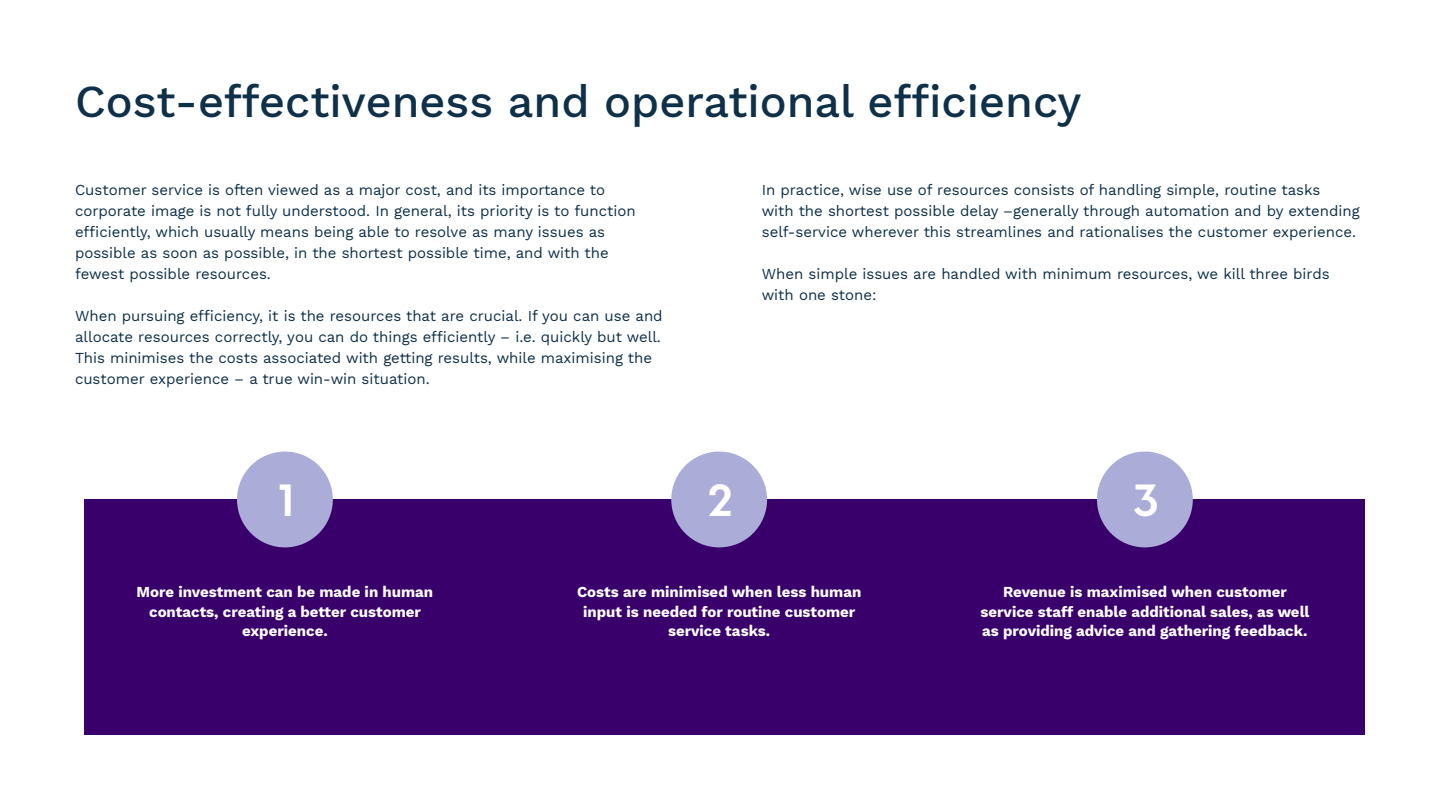
<style>
.page{position:relative;width:1440px;height:810px;background:#fff}
.page>*{position:absolute;margin:0;border:0;box-sizing:border-box;transform-origin:0 0}
.t1{font:500 45px "Work Sans";color:#0e3048}
.t2{font:700 45px "Visby CF";color:#fff}
.t3{font:15px/21px "Work Sans";color:#0e3048}
.t4{font:700 15px/19.5px "Work Sans";color:#fff;text-align:center}
</style>
<div class="page">
<div style="left:84px;top:499px;width:1281px;height:236px;background:#39006c"></div>
<div style="left:237px;top:452px;width:96px;height:95px;background:#abacd7;border-radius:50%"></div>
<div style="left:671px;top:452px;width:96px;height:95px;background:#abacd7;border-radius:50%"></div>
<div style="left:1097px;top:452px;width:96px;height:95px;background:#abacd7;border-radius:50%"></div>
<h1 class="t1" style="left:75px;top:67px;width:1008px">Cost-effectiveness and operational efficiency</h1>
<p class="t3" style="left:75px;top:179px;width:562px">Customer service is often viewed as a major cost, and its importance to corporate image is not fully understood. In general, its priority is to function efficiently, which usually means being able to resolve as many issues as possible as soon as possible, in the shortest possible time, and with the fewest possible resources.</p>
<p class="t3" style="left:75px;top:305px;width:589px">When pursuing efficiency, it is the resources that are crucial. If you can use and allocate resources correctly, you can do things efficiently – i.e. quickly but well.<br>This minimises the costs associated with getting results, while maximising the customer experience – a true win-win situation.</p>
<p class="t3" style="left:762px;top:179px;width:599px">In practice, wise use of resources consists of handling simple, routine tasks<br>with the shortest possible delay –generally through automation and by extending self-service wherever this streamlines and rationalises the customer experience.</p>
<p class="t3" style="left:762px;top:263px;width:570px">When simple issues are handled with minimum resources, we kill three birds with one stone:</p>
<h1 class="t2" style="left:278px;top:472px;width:18px">1</h1>
<h1 class="t2" style="left:707px;top:472px;width:27px">2</h1>
<h1 class="t2" style="left:1133px;top:472px;width:28px">3</h1>
<p class="t4" style="left:137px;top:582px;width:298px">More investment can be made in human contacts, creating a better customer experience.</p>
<p class="t4" style="left:577px;top:582px;width:286px">Costs are minimised when less human input is needed for routine customer service tasks.</p>
<p class="t4" style="left:981px;top:582px;width:330px">Revenue is maximised when customer service staff enable additional sales, as well as providing advice and gathering feedback.</p>
</div>
